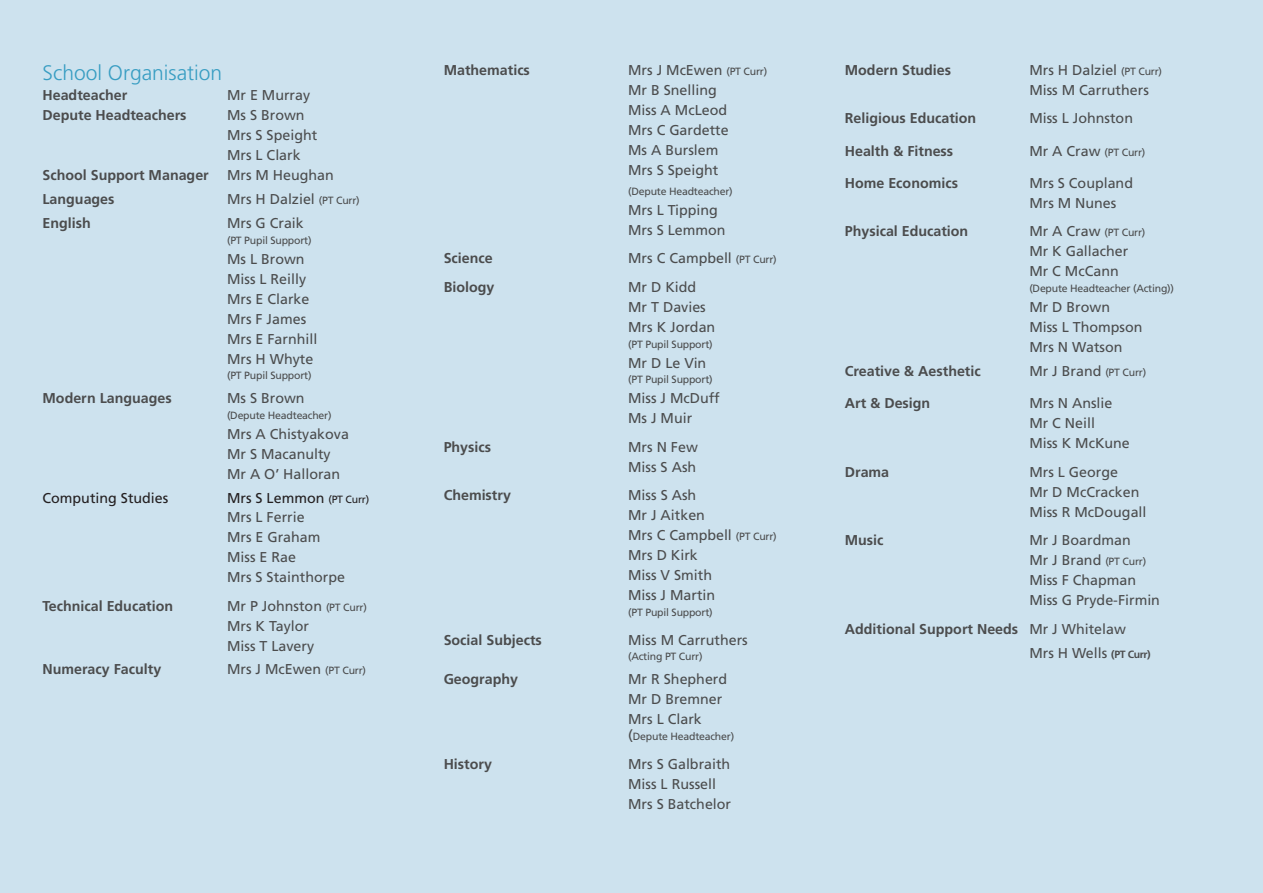
<style>
.page{position:relative;width:1263px;height:893px;background:#cde2ee}
.page>*{position:absolute;margin:0;border:0;box-sizing:border-box;transform-origin:0 0}
.t1{font:300 21px "Frutiger";color:#389dc2}
.Body_Text{font:14.25px "Frutiger";color:#4b4c4d}
.Subheading{font:14.25px "Frutiger";color:#4b4c4d}
.Subheading-2{font:700 14.25px "Frutiger";color:#4b4c4d}
.Body_Text-2{font:700 14.25px "Frutiger";color:#4b4c4d}
.Body_Text-3{font:14.25px/19.5px "Frutiger";color:#231f20}
.Body_Text-4{font:10.5px "Frutiger";letter-spacing:-.02em;color:#4b4c4d}
.Subheading-3{font:10.5px "Frutiger";letter-spacing:-.02em;color:#4b4c4d}
.s1{font-size:10.5px}
.s2{color:#4b4c4d}
.s3{font-size:14.25px}
.s4{font-weight:400}
.s5{font-weight:700;font-size:10.5px}
</style>
<div class="page">
<p class="t1" style="left:43px;top:61px;width:181px">School Organisation</p>
<p class="Body_Text-2" style="left:43px;top:87px;width:86px">Headteacher</p>
<p class="Body_Text" style="left:227px;top:87px;width:85px">Mr E Murray</p>
<p class="Body_Text-2" style="left:43px;top:107px;width:146px">Depute Headteachers</p>
<p class="Body_Text" style="left:227px;top:107px;width:79px">Ms S Brown</p>
<p class="Body_Text" style="left:227px;top:127px;width:92px">Mrs S Speight</p>
<p class="Body_Text" style="left:227px;top:147px;width:75px">Mrs L Clark</p>
<p class="Body_Text-2" style="left:43px;top:167px;width:168px">School Support Manager</p>
<p class="Body_Text" style="left:227px;top:167px;width:108px">Mrs M Heughan</p>
<p class="Body_Text-2" style="left:43px;top:191px;width:74px">Languages</p>
<p class="Body_Text" style="left:227px;top:191px;width:134px">Mrs H Dalziel <span class="s1">(PT Curr)</span></p>
<p class="Body_Text-2" style="left:43px;top:214px;width:50px">English</p>
<p class="Body_Text" style="left:227px;top:214px;width:78px">Mrs G Craik</p>
<p class="Body_Text-4" style="left:227px;top:234px;width:86px">(PT Pupil Support)</p>
<p class="Body_Text" style="left:227px;top:250px;width:79px">Ms L Brown</p>
<p class="Body_Text" style="left:227px;top:270px;width:81px">Miss L Reilly</p>
<p class="Body_Text" style="left:227px;top:290px;width:84px">Mrs E Clarke</p>
<p class="Body_Text" style="left:227px;top:310px;width:81px">Mrs F James</p>
<p class="Body_Text" style="left:227px;top:330px;width:92px">Mrs E Farnhill</p>
<p class="Body_Text" style="left:227px;top:350px;width:88px">Mrs H Whyte</p>
<p class="Body_Text-4" style="left:227px;top:369px;width:86px">(PT Pupil Support)</p>
<p class="Body_Text-2" style="left:43px;top:390px;width:131px">Modern Languages</p>
<p class="Body_Text" style="left:227px;top:390px;width:79px">Ms S Brown</p>
<p class="Body_Text-4" style="left:227px;top:409px;width:106px">(Depute Headteacher)</p>
<p class="Body_Text" style="left:227px;top:425px;width:123px">Mrs A Chistyakova</p>
<p class="Body_Text" style="left:227px;top:445px;width:105px">Mr S Macanulty</p>
<p class="Body_Text" style="left:227px;top:465px;width:115px">Mr A O’ Halloran</p>
<p class="Body_Text-3" style="left:43px;top:488px;width:127px">Computing Studies</p>
<p class="Body_Text-3" style="left:227px;top:488px;width:144px">Mrs S Lemmon <span class="s1">(PT Curr)<br></span><span class="s2">Mrs L Ferrie</span></p>
<p class="Subheading" style="left:227px;top:529px;width:95px">Mrs E Graham</p>
<p class="Subheading" style="left:227px;top:549px;width:70px">Miss E Rae</p>
<p class="Body_Text" style="left:227px;top:569px;width:119px">Mrs S Stainthorpe</p>
<p class="Subheading-2" style="left:43px;top:597px;width:132px">Technical Education</p>
<p class="Subheading" style="left:227px;top:597px;width:141px">Mr P Johnston <span class="s1">(PT Curr)</span></p>
<p class="Body_Text" style="left:227px;top:617px;width:84px">Mrs K Taylor</p>
<p class="Body_Text" style="left:227px;top:637px;width:89px">Miss T Lavery</p>
<p class="Body_Text-2" style="left:43px;top:661px;width:120px">Numeracy Faculty</p>
<p class="Body_Text" style="left:227px;top:661px;width:141px">Mrs J McEwen <span class="s1">(PT Curr)</span></p>
<p class="Subheading-2" style="left:444px;top:62px;width:88px">Mathematics</p>
<p class="Subheading" style="left:628px;top:62px;width:141px">Mrs J McEwen <span class="s1">(PT Curr)</span></p>
<p class="Body_Text" style="left:628px;top:82px;width:90px">Mr B Snelling</p>
<p class="Subheading" style="left:628px;top:102px;width:100px">Miss A McLeod</p>
<p class="Subheading" style="left:628px;top:122px;width:102px">Mrs C Gardette</p>
<p class="Body_Text" style="left:628px;top:142px;width:92px">Ms A Burslem</p>
<p class="Body_Text" style="left:628px;top:162px;width:92px">Mrs S Speight</p>
<p class="Subheading-3" style="left:628px;top:185px;width:106px">(Depute Headteacher)</p>
<p class="Body_Text" style="left:628px;top:202px;width:91px">Mrs L Tipping</p>
<p class="Body_Text" style="left:628px;top:222px;width:99px">Mrs S Lemmon</p>
<p class="Subheading-2" style="left:444px;top:250px;width:51px">Science</p>
<p class="Subheading" style="left:628px;top:250px;width:150px">Mrs C Campbell <span class="s1">(PT Curr)</span></p>
<p class="Subheading-2" style="left:444px;top:279px;width:52px">Biology</p>
<p class="Subheading" style="left:628px;top:279px;width:70px">Mr D Kidd</p>
<p class="Body_Text" style="left:628px;top:299px;width:79px">Mr T Davies</p>
<p class="Body_Text" style="left:628px;top:319px;width:89px">Mrs K Jordan</p>
<p class="Body_Text-4" style="left:628px;top:338px;width:86px">(PT Pupil Support)</p>
<p class="Body_Text" style="left:628px;top:354px;width:80px">Mr D Le Vin</p>
<p class="Body_Text-4" style="left:628px;top:374px;width:86px">(PT Pupil Support)</p>
<p class="Body_Text" style="left:628px;top:390px;width:93px">Miss J McDuff</p>
<p class="Body_Text" style="left:628px;top:410px;width:66px">Ms J Muir</p>
<p class="Subheading-2" style="left:444px;top:439px;width:49px">Physics</p>
<p class="Subheading" style="left:628px;top:439px;width:71px">Mrs N Few</p>
<p class="Body_Text" style="left:628px;top:459px;width:70px">Miss S Ash</p>
<p class="Subheading-2" style="left:444px;top:487px;width:69px">Chemistry</p>
<p class="Subheading" style="left:628px;top:487px;width:70px">Miss S Ash</p>
<p class="Body_Text" style="left:628px;top:507px;width:78px">Mr J Aitken</p>
<p class="Body_Text" style="left:628px;top:527px;width:150px">Mrs C Campbell <span class="s1">(PT Curr)</span></p>
<p class="Body_Text" style="left:628px;top:547px;width:71px">Mrs D Kirk</p>
<p class="Body_Text" style="left:628px;top:567px;width:85px">Miss V Smith</p>
<p class="Body_Text" style="left:628px;top:587px;width:89px">Miss J Martin</p>
<p class="Body_Text-4" style="left:628px;top:606px;width:86px">(PT Pupil Support)</p>
<p class="Subheading-2" style="left:444px;top:631px;width:100px">Social Subjects</p>
<p class="Subheading" style="left:628px;top:631px;width:121px">Miss M Carruthers</p>
<p class="Subheading-3" style="left:628px;top:651px;width:76px">(Acting PT Curr)</p>
<p class="Body_Text-2" style="left:444px;top:671px;width:76px">Geography</p>
<p class="Body_Text" style="left:628px;top:671px;width:100px">Mr R Shepherd</p>
<p class="Body_Text" style="left:628px;top:691px;width:96px">Mr D Bremner</p>
<p class="Body_Text" style="left:628px;top:711px;width:75px">Mrs L Clark</p>
<p class="Body_Text-4" style="left:628px;top:730px;width:107px"><span class="s3">(</span>Depute Headteacher)</p>
<p class="Subheading-2" style="left:444px;top:755px;width:50px">History</p>
<p class="Subheading" style="left:628px;top:755px;width:104px">Mrs S Galbraith</p>
<p class="Body_Text" style="left:628px;top:775px;width:89px">Miss L Russell</p>
<p class="Body_Text" style="left:628px;top:795px;width:104px">Mrs S Batchelor</p>
<p class="Subheading-2" style="left:845px;top:62px;width:108px">Modern Studies</p>
<p class="Subheading" style="left:1029px;top:62px;width:134px">Mrs H Dalziel <span class="s1">(PT Curr)</span></p>
<p class="Body_Text" style="left:1029px;top:82px;width:121px">Miss M Carruthers</p>
<p class="Subheading-2" style="left:845px;top:110px;width:133px">Religious Education</p>
<p class="Subheading" style="left:1029px;top:110px;width:105px">Miss L Johnston</p>
<p class="Subheading-2" style="left:845px;top:142px;width:110px">Health &amp; Fitness</p>
<p class="Subheading-3" style="left:1029px;top:146px;width:118px"><span class="s3">Mr A Craw</span> (PT Curr)</p>
<p class="Subheading-2" style="left:845px;top:175px;width:115px">Home Economics</p>
<p class="Subheading" style="left:1029px;top:175px;width:105px">Mrs S Coupland</p>
<p class="Body_Text" style="left:1029px;top:195px;width:89px">Mrs M Nunes</p>
<p class="Body_Text-2" style="left:845px;top:223px;width:125px">Physical Education</p>
<p class="Body_Text-4" style="left:1029px;top:227px;width:118px"><span class="s3">Mr A Craw</span> (PT Curr)</p>
<p class="Body_Text" style="left:1029px;top:243px;width:100px">Mr K Gallacher</p>
<p class="Body_Text" style="left:1029px;top:263px;width:91px">Mr C McCann</p>
<p class="Body_Text-4" style="left:1029px;top:282px;width:146px">(Depute Headteacher (Acting))</p>
<p class="Body_Text" style="left:1029px;top:299px;width:82px">Mr D Brown</p>
<p class="Body_Text" style="left:1029px;top:319px;width:115px">Miss L Thompson</p>
<p class="Body_Text" style="left:1029px;top:339px;width:95px">Mrs N Watson</p>
<p class="Body_Text-2" style="left:845px;top:363px;width:137px">Creative &amp; Aesthetic</p>
<p class="Body_Text" style="left:1029px;top:363px;width:118px">Mr J Brand <span class="s1">(PT Curr)</span></p>
<p class="Subheading-2" style="left:845px;top:395px;width:87px">Art &amp; Design</p>
<p class="Subheading" style="left:1029px;top:395px;width:85px">Mrs N Anslie</p>
<p class="Body_Text" style="left:1029px;top:415px;width:67px">Mr C Neill</p>
<p class="Body_Text" style="left:1029px;top:435px;width:102px">Miss K McKune</p>
<p class="Subheading-2" style="left:845px;top:463px;width:46px">Drama</p>
<p class="Subheading" style="left:1029px;top:463px;width:90px">Mrs L George</p>
<p class="Body_Text" style="left:1029px;top:483px;width:112px">Mr D McCracken</p>
<p class="Body_Text" style="left:1029px;top:503px;width:119px">Miss R McDougall</p>
<p class="Subheading-2" style="left:845px;top:532px;width:40px">Music</p>
<p class="Subheading" style="left:1029px;top:532px;width:103px">Mr J Boardman</p>
<p class="Body_Text" style="left:1029px;top:552px;width:118px">Mr J Brand <span class="s1">(PT Curr)</span></p>
<p class="Body_Text" style="left:1029px;top:572px;width:108px">Miss F Chapman</p>
<p class="Body_Text" style="left:1029px;top:592px;width:132px">Miss G Pryde-Firmin</p>
<p class="Subheading-2" style="left:845px;top:620px;width:283px">Additional Support Needs <span class="s4">Mr J Whitelaw</span></p>
<p class="Subheading" style="left:1029px;top:644px;width:123px">Mrs H Wells <span class="s5">(PT Curr)</span></p>
</div>
